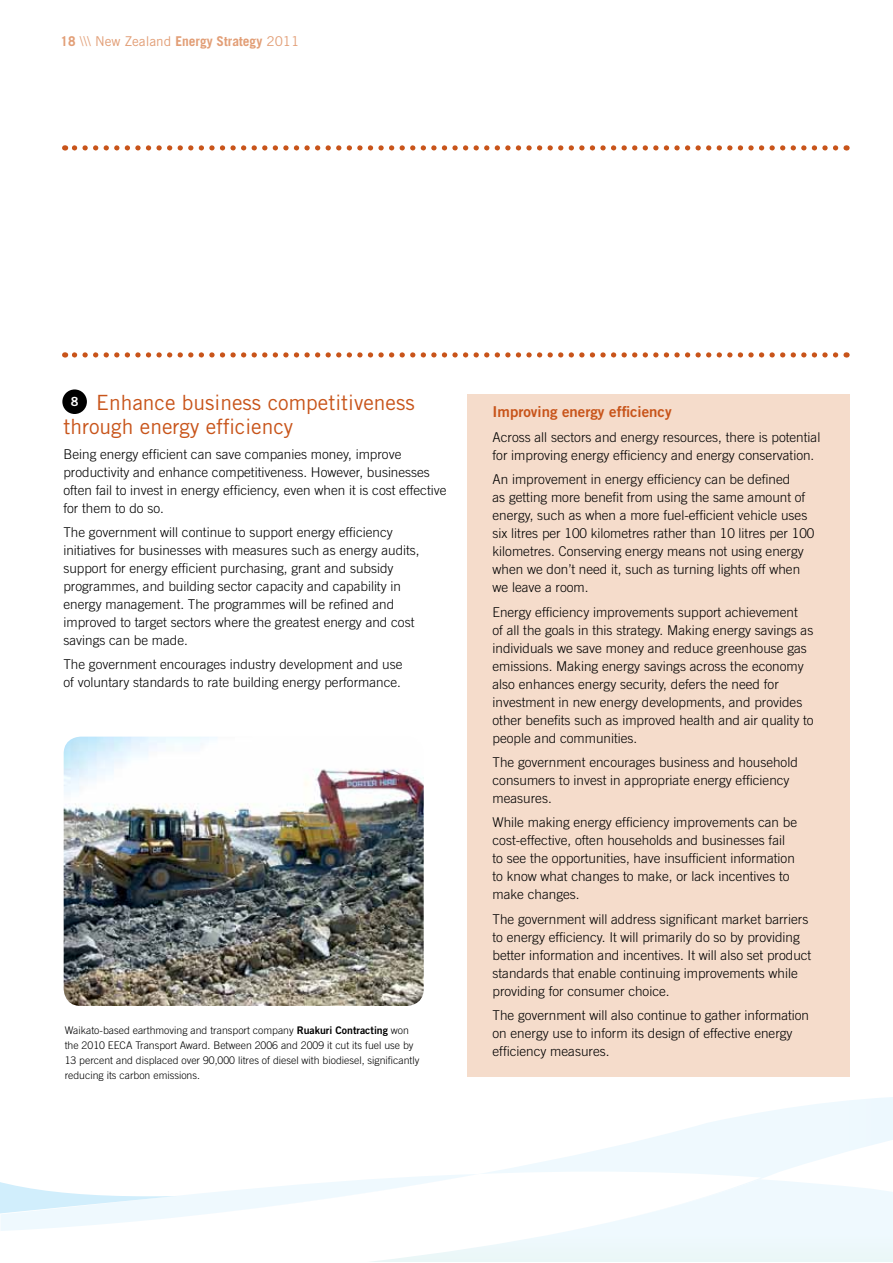
<style>
.page{position:relative;width:893px;height:1263px;background:#fff}
.page>*{position:absolute;margin:0;border:0;box-sizing:border-box;transform-origin:0 0}
.t1{font:21px/24px "Trade Gothic";color:#c8541a}
.t2{font:15px "Trade Gothic Bold Two";color:#c8541a}
.t3{font:300 13.5px/18px "Trade Gothic";color:#000}
.t4{font:13.5px "Trade Gothic";color:#e29e76}
.t5{font:12.6px "Trade Gothic Bold Two";color:#fff}
.t6{font:300 10.5px/15px "Trade Gothic";color:#000}
.s1{font-weight:700}
.s2{font-family:"Trade Gothic Bold Two";font-weight:400}
</style>
<div class="page">
<svg style="left:372px;top:1230px;width:521px;height:32px"></svg>
<svg style="left:177px;top:1097px;width:716px;height:133px"></svg>
<svg style="left:0;top:1182px;width:177px;height:49px"></svg>
<div style="left:467px;top:394px;width:383px;height:683px;background:#f5dccb"></div>
<svg style="left:65px;top:145px;width:771px;height:6px"></svg>
<svg style="left:65px;top:352px;width:771px;height:6px"></svg>
<div style="left:62px;top:389px;width:25px;height:25px;background:#000;border-radius:50%"></div>
<img style="left:64px;top:737px;width:360px;height:269px">
<p class="t4" style="left:61px;top:33px;width:240px"><span class="s1">18</span> \\\ New Zealand <span class="s1">Energy Strategy</span> 2011</p>
<h1 class="t1" style="left:63px;top:391px;width:353px;text-indent:33px">Enhance business competitiveness through energy efficiency</h1>
<p class="t3" style="left:63px;top:445px;width:385px">Being energy efficient can save companies money, improve productivity and enhance competitiveness. However, businesses often fail to invest in energy efficiency, even when it is cost effective for them to do so.</p>
<p class="t3" style="left:63px;top:523px;width:358px">The government will continue to support energy efficiency initiatives for businesses with measures such as energy audits, support for energy efficient purchasing, grant and subsidy programmes, and building sector capacity and capability in energy management. The programmes will be refined and improved to target sectors where the greatest energy and cost savings can be made.</p>
<p class="t3" style="left:63px;top:655px;width:341px">The government encourages industry development and use of voluntary standards to rate building energy performance.</p>
<p class="t5" style="left:71px;top:394px;width:9px">8</p>
<p class="t6" style="left:65px;top:1023px;width:356px">Waikato-based earthmoving and transport company <span class="s2">Ruakuri Contracting</span> won the 2010 EECA Transport Award. Between 2006 and 2009 it cut its fuel use by 13 percent and displaced over 90,000 litres of diesel with biodiesel, significantly reducing its carbon emissions.</p>
<p class="t2" style="left:493px;top:403px;width:181px">Improving energy efficiency</p>
<p class="t3" style="left:493px;top:428px;width:329px">Across all sectors and energy resources, there is potential for improving energy efficiency and energy conservation.</p>
<p class="t3" style="left:493px;top:470px;width:323px">An improvement in energy efficiency can be defined<br>as getting more benefit from using the same amount of energy, such as when a more fuel-efficient vehicle uses six litres per 100 kilometres rather than 10 litres per 100 kilometres. Conserving energy means not using energy when we don’t need it, such as turning lights off when we leave a room.</p>
<p class="t3" style="left:493px;top:602px;width:323px">Energy efficiency improvements support achievement<br>of all the goals in this strategy. Making energy savings as individuals we save money and reduce greenhouse gas emissions. Making energy savings across the economy also enhances energy security, defers the need for investment in new energy developments, and provides other benefits such as improved health and air quality to people and communities.</p>
<p class="t3" style="left:493px;top:753px;width:307px">The government encourages business and household consumers to invest in appropriate energy efficiency measures.</p>
<p class="t3" style="left:493px;top:813px;width:306px">While making energy efficiency improvements can be cost-effective, often households and businesses fail to see the opportunities, have insufficient information to know what changes to make, or lack incentives to make changes.</p>
<p class="t3" style="left:493px;top:910px;width:320px">The government will address significant market barriers to energy efficiency. It will primarily do so by providing better information and incentives. It will also set product standards that enable continuing improvements while providing for consumer choice.</p>
<p class="t3" style="left:493px;top:1006px;width:318px">The government will also continue to gather information on energy use to inform its design of effective energy efficiency measures.</p>
</div>
